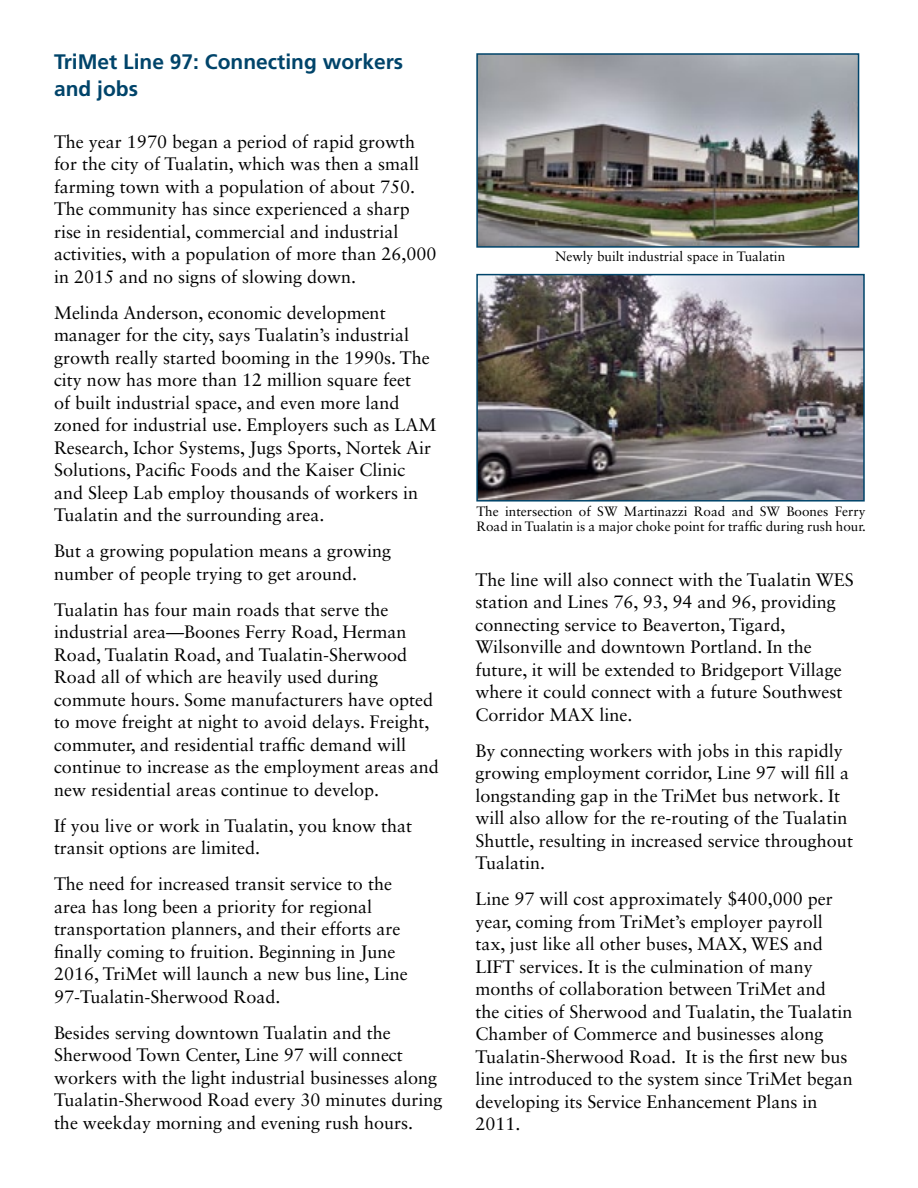
<style>
.page{position:relative;width:918px;height:1188px;background:#fff}
.page>*{position:absolute;margin:0;border:0;box-sizing:border-box;transform-origin:0 0}
.t1{font:700 21px/27px "Frutiger LT Std";color:#00446a}
.t2{font:18px/22.5px "Sabon LT Std";color:#000}
.t3{font:13.5px/15px "Sabon LT Std";color:#000}
</style>
<div class="page">
<img style="left:479px;top:56px;width:377px;height:189px">
<div style="left:476px;top:53px;width:383px;height:195px;border:2px solid #00446a"></div>
<img style="left:479px;top:277px;width:383px;height:222px">
<div style="left:476px;top:274px;width:389px;height:228px;border:2px solid #00446a"></div>
<p class="t1" style="left:54px;top:48px;width:351px">TriMet Line 97: Connecting workers and jobs</p>
<p class="t2" style="left:54px;top:130px;width:384px">The year 1970 began a period of rapid growth for the city of Tualatin, which was then a small farming town with a population of about 750.<br>The community has since experienced a sharp rise in residential, commercial and industrial activities, with a population of more than 26,000 in 2015 and no signs of slowing down.</p>
<p class="t2" style="left:54px;top:301px;width:384px">Melinda Anderson, economic development manager for the city, says Tualatin’s industrial growth really started booming in the 1990s. The city now has more than 12 million square feet<br>of built industrial space, and even more land zoned for industrial use. Employers such as LAM Research, Ichor Systems, Jugs Sports, Nortek Air Solutions, Pacific Foods and the Kaiser Clinic and Sleep Lab employ thousands of workers in Tualatin and the surrounding area.</p>
<p class="t2" style="left:54px;top:540px;width:339px">But a growing population means a growing number of people trying to get around.</p>
<p class="t2" style="left:54px;top:598px;width:387px">Tualatin has four main roads that serve the industrial area—Boones Ferry Road, Herman Road, Tualatin Road, and Tualatin-Sherwood Road all of which are heavily used during commute hours. Some manufacturers have opted to move freight at night to avoid delays. Freight, commuter, and residential traffic demand will continue to increase as the employment areas and new residential areas continue to develop.</p>
<p class="t2" style="left:54px;top:814px;width:360px">If you live or work in Tualatin, you know that transit options are limited.</p>
<p class="t2" style="left:54px;top:873px;width:355px">The need for increased transit service to the area has long been a priority for regional transportation planners, and their efforts are finally coming to fruition. Beginning in June 2016, TriMet will launch a new bus line, Line 97-Tualatin-Sherwood Road.</p>
<p class="t2" style="left:54px;top:1021px;width:390px">Besides serving downtown Tualatin and the Sherwood Town Center, Line 97 will connect workers with the light industrial businesses along Tualatin-Sherwood Road every 30 minutes during the weekday morning and evening rush hours.</p>
<p class="t3" style="left:555px;top:249px;width:232px">Newly built industrial space in Tualatin</p>
<p class="t3" style="left:476px;top:504px;width:391px">The intersection of SW Martinazzi Road and SW Boones Ferry<br>Road in Tualatin is a major choke point for traffic during rush hour.</p>
<p class="t2" style="left:476px;top:568px;width:380px">The line will also connect with the Tualatin WES station and Lines 76, 93, 94 and 96, providing connecting service to Beaverton, Tigard, Wilsonville and downtown Portland. In the future, it will be extended to Bridgeport Village where it could connect with a future Southwest Corridor MAX line.</p>
<p class="t2" style="left:476px;top:739px;width:379px">By connecting workers with jobs in this rapidly growing employment corridor, Line 97 will fill a longstanding gap in the TriMet bus network. It will also allow for the re-routing of the Tualatin Shuttle, resulting in increased service throughout Tualatin.</p>
<p class="t2" style="left:476px;top:888px;width:379px">Line 97 will cost approximately $400,000 per year, coming from TriMet’s employer payroll tax, just like all other buses, MAX, WES and LIFT services. It is the culmination of many months of collaboration between TriMet and the cities of Sherwood and Tualatin, the Tualatin Chamber of Commerce and businesses along Tualatin-Sherwood Road. It is the first new bus line introduced to the system since TriMet began developing its Service Enhancement Plans in 2011.</p>
</div>
